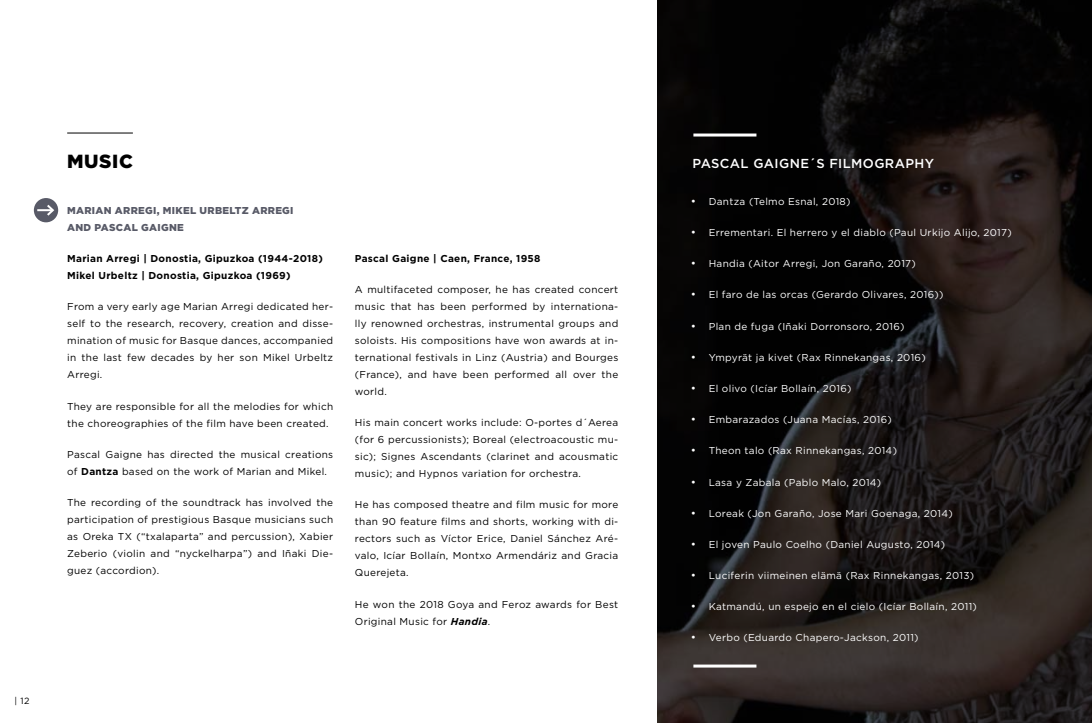
<style>
.page{position:relative;width:1092px;height:723px;background:#fff}
.page>*{position:absolute;margin:0;border:0;box-sizing:border-box;transform-origin:0 0}
.t1{font:900 19px "Gotham";letter-spacing:.03em;color:#000}
.t2{font:500 13px "Gotham";letter-spacing:.03em;color:#fff}
.t3{font:10px/17px "Gotham";letter-spacing:.03em;color:#000;text-align:justify}
.t4{font:10px "Gotham";letter-spacing:.03em;color:#fff}
.t5{font:700 10px/17px "Gotham";letter-spacing:.03em;color:#000}
.t6{font:900 10px/17px "Gotham";letter-spacing:.03em;color:#585a67}
.t7{font:9px "Gotham";color:#000}
.s1{font-weight:700}
.s2{font-weight:700;font-style:italic}
.s3{font-size:11px}
</style>
<div class="page">
<svg style="left:657px;top:0;width:434px;height:723px;background:#171312"></svg>
<hr style="left:67px;top:133px;width:66px;height:1px;background:#000">
<div style="left:34px;top:198px;width:24px;height:24px;background:#585a67;border-radius:50%"></div>
<svg style="left:37px;top:204px;width:19px;height:14px"></svg>
<hr style="left:693px;top:134px;width:63px;height:2px;background:#fff">
<hr style="left:693px;top:664px;width:63px;height:3px;background:#fff">
<p class="t7" style="left:15px;top:695px;width:16px">| 12</p>
<h1 class="t1" style="left:67px;top:148px;width:67px">MUSIC</h1>
<p class="t6" style="left:67px;top:202px;width:228px">MARIAN ARREGI, MIKEL URBELTZ ARREGI<br>AND PASCAL GAIGNE</p>
<p class="t5" style="left:67px;top:250px;width:257px">Marian Arregi | Donostia, Gipuzkoa (1944-2018)<br>Mikel Urbeltz | Donostia, Gipuzkoa (1969)</p>
<p class="t3" style="left:67px;top:298px;width:267px">From a very early age Marian Arregi dedicated her&shy;self to the research, recovery, creation and disse&shy;mination of music for Basque dances, accompanied in the last few decades by her son Mikel Urbeltz Arregi.</p>
<p class="t3" style="left:67px;top:397px;width:267px">They are responsible for all the melodies for which the choreographies of the film have been created.</p>
<p class="t3" style="left:67px;top:445px;width:267px">Pascal Gaigne has directed the musical creations of <span class="s1">Dantza</span> based on the work of Marian and Mikel.</p>
<p class="t3" style="left:67px;top:494px;width:267px">The recording of the soundtrack has involved the participation of prestigious Basque musicians such as Oreka TX (“txalaparta” and percussion), Xabier Zeberio (violin and “nyckelharpa”) and Iñaki Die&shy;guez (accordion).</p>
<p class="t5" style="left:355px;top:250px;width:187px">Pascal Gaigne | Caen, France, 1958</p>
<p class="t3" style="left:355px;top:281px;width:265px">A multifaceted composer, he has created concert music that has been performed by internationa&shy;lly renowned orchestras, instrumental groups and soloists. His compositions have won awards at in&shy;ternational festivals in Linz (Austria) and Bourges (France), and have been performed all over the world.</p>
<p class="t3" style="left:355px;top:414px;width:265px">His main concert works include: O-portes d´Aerea (for 6 percussionists); Boreal (electroacoustic mu&shy;sic); Signes Ascendants (clarinet and acousmatic music); and Hypnos variation for orchestra.</p>
<p class="t3" style="left:355px;top:496px;width:265px">He has composed theatre and film music for more than 90 feature films and shorts, working with di&shy;rectors such as Víctor Erice, Daniel Sánchez Aré&shy;valo, Icíar Bollaín, Montxo Armendáriz and Gracia Querejeta.</p>
<p class="t3" style="left:355px;top:595px;width:265px">He won the 2018 Goya and Feroz awards for Best<br>Original Music for <span class="s2">Handia</span>.</p>
<h2 class="t2" style="left:692px;top:155px;width:243px">PASCAL GAIGNE´S FILMOGRAPHY</h2>
<p class="t4" style="left:690px;top:195px;width:161px"><span class="s3">•</span> Dantza (Telmo Esnal, 2018)</p>
<p class="t4" style="left:690px;top:226px;width:322px"><span class="s3">•</span> Errementari. El herrero y el diablo (Paul Urkijo Alijo, 2017)</p>
<p class="t4" style="left:690px;top:257px;width:227px"><span class="s3">•</span> Handia (Aitor Arregi, Jon Garaño, 2017)</p>
<p class="t4" style="left:690px;top:288px;width:254px"><span class="s3">•</span> El faro de las orcas (Gerardo Olivares, 2016))</p>
<p class="t4" style="left:690px;top:320px;width:215px"><span class="s3">•</span> Plan de fuga (Iñaki Dorronsoro, 2016)</p>
<p class="t4" style="left:690px;top:351px;width:236px"><span class="s3">•</span> Ympyrät ja kivet (Rax Rinnekangas, 2016)</p>
<p class="t4" style="left:690px;top:382px;width:162px"><span class="s3">•</span> El olivo (Icíar Bollaín, 2016)</p>
<p class="t4" style="left:690px;top:413px;width:203px"><span class="s3">•</span> Embarazados (Juana Macías, 2016)</p>
<p class="t4" style="left:690px;top:444px;width:208px"><span class="s3">•</span> Theon talo (Rax Rinnekangas, 2014)</p>
<p class="t4" style="left:690px;top:475px;width:192px"><span class="s3">•</span> Lasa y Zabala (Pablo Malo, 2014)</p>
<p class="t4" style="left:690px;top:507px;width:264px"><span class="s3">•</span> Loreak (Jon Garaño, Jose Mari Goenaga, 2014)</p>
<p class="t4" style="left:690px;top:538px;width:256px"><span class="s3">•</span> El joven Paulo Coelho (Daniel Augusto, 2014)</p>
<p class="t4" style="left:690px;top:569px;width:285px"><span class="s3">•</span> Luciferin viimeinen elämä (Rax Rinnekangas, 2013)</p>
<p class="t4" style="left:690px;top:600px;width:288px"><span class="s3">•</span> Katmandú, un espejo en el cielo (Icíar Bollaín, 2011)</p>
<p class="t4" style="left:690px;top:631px;width:229px"><span class="s3">•</span> Verbo (Eduardo Chapero-Jackson, 2011)</p>
</div>
